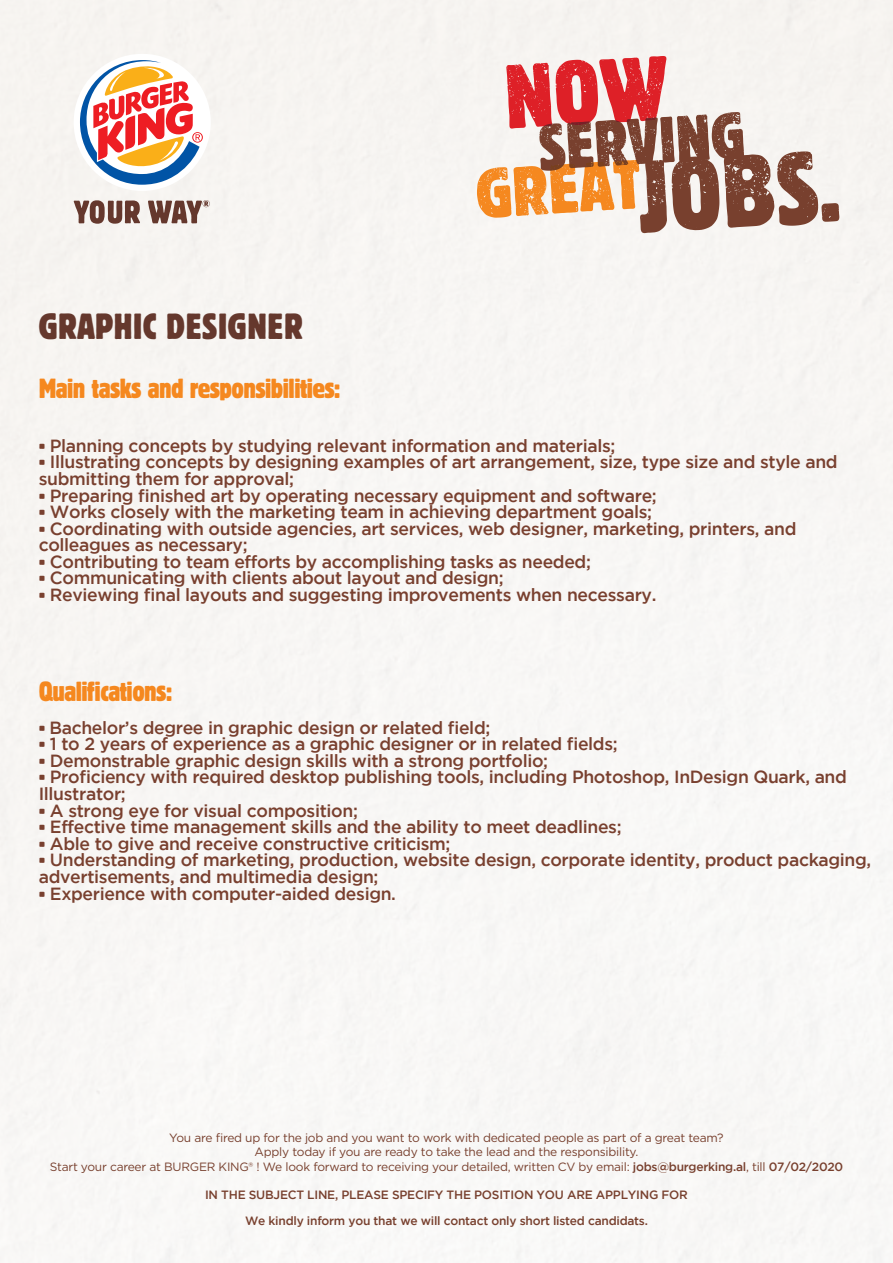
<style>
.page{position:relative;width:893px;height:1263px;background:#fff}
.page>*{position:absolute;margin:0;border:0;box-sizing:border-box;transform-origin:0 0}
.t1{font:condensed 36px "Block BE";letter-spacing:.02em;color:#65382d}
.t2{font:condensed 27.3px "Block BE";letter-spacing:-.02em;color:#f5881f}
.t3{font:500 17.55px/16.6px "Gotham";letter-spacing:-.02em;color:#79402f}
.t4{font:12px/14.2px "Gotham";letter-spacing:-.02em;color:#78402e;text-align:center}
.t5{font:500 12px/25.5px "Gotham";letter-spacing:-.02em;color:#78402e;text-align:center}
.s1{font-family:"Block BE";font-weight:400;font-stretch:condensed}
.s2{font-weight:500}
</style>
<div class="page">
<svg style="left:74px;top:200px;width:66px;height:24px"></svg>
<svg style="left:148px;top:200px;width:62px;height:23px"></svg>
<svg style="left:80px;top:60px;width:123px;height:125px"></svg>
<svg style="left:477px;top:56px;width:362px;height:177px"></svg>
<h1 class="t1" style="left:39px;top:306px;width:266px">GRAPHIC DESIGNER</h1>
<h2 class="t2" style="left:39px;top:373px;width:303px">Main tasks and responsibilities:</h2>
<p class="t3" style="left:39px;top:437px;width:578px"><span class="s1">•</span> Planning concepts by studying relevant information and materials;</p>
<p class="t3" style="left:39px;top:453px;width:800px"><span class="s1">•</span> Illustrating concepts by designing examples of art arrangement, size, type size and style and submitting them for approval;</p>
<p class="t3" style="left:39px;top:487px;width:620px"><span class="s1">•</span> Preparing finished art by operating necessary equipment and software;</p>
<p class="t3" style="left:39px;top:503px;width:615px"><span class="s1">•</span> Works closely with the marketing team in achieving department goals;</p>
<p class="t3" style="left:39px;top:520px;width:759px"><span class="s1">•</span> Coordinating with outside agencies, art services, web designer, marketing, printers, and colleagues as necessary;</p>
<p class="t3" style="left:39px;top:553px;width:554px"><span class="s1">•</span> Contributing to team efforts by accomplishing tasks as needed;</p>
<p class="t3" style="left:39px;top:569px;width:466px"><span class="s1">•</span> Communicating with clients about layout and design;</p>
<p class="t3" style="left:39px;top:586px;width:619px"><span class="s1">•</span> Reviewing final layouts and suggesting improvements when necessary.</p>
<h2 class="t2" style="left:39px;top:676px;width:135px">Qualifications:</h2>
<p class="t3" style="left:39px;top:719px;width:453px"><span class="s1">•</span> Bachelor’s degree in graphic design or related field;</p>
<p class="t3" style="left:39px;top:735px;width:580px"><span class="s1">•</span> 1 to 2 years of experience as a graphic designer or in related fields;</p>
<p class="t3" style="left:39px;top:752px;width:511px"><span class="s1">•</span> Demonstrable graphic design skills with a strong portfolio;</p>
<p class="t3" style="left:39px;top:768px;width:810px"><span class="s1">•</span> Proficiency with required desktop publishing tools, including Photoshop, InDesign Quark, and<br>Illustrator;</p>
<p class="t3" style="left:39px;top:802px;width:321px"><span class="s1">•</span> A strong eye for visual composition;</p>
<p class="t3" style="left:39px;top:818px;width:584px"><span class="s1">•</span> Effective time management skills and the ability to meet deadlines;</p>
<p class="t3" style="left:39px;top:835px;width:413px"><span class="s1">•</span> Able to give and receive constructive criticism;</p>
<p class="t3" style="left:39px;top:851px;width:834px"><span class="s1">•</span> Understanding of marketing, production, website design, corporate identity, product packaging, advertisements, and multimedia design;</p>
<p class="t3" style="left:39px;top:884px;width:359px"><span class="s1">•</span> Experience with computer-aided design.</p>
<p class="t4" style="left:50px;top:1130px;width:795px">You are fired up for the job and you want to work with dedicated people as part of a great team?<br>Apply today if you are ready to take the lead and the responsibility.<br>Start your career at BURGER KING® ! We look forward to receiving your detailed, written CV by email: <span class="s2">jobs@burgerking.al</span>, till <span class="s2">07/02/2020</span></p>
<p class="t5" style="left:205px;top:1182px;width:484px">IN THE SUBJECT LINE, PLEASE SPECIFY THE POSITION YOU ARE APPLYING FOR<br>We kindly inform you that we will contact only short listed candidats.</p>
</div>
